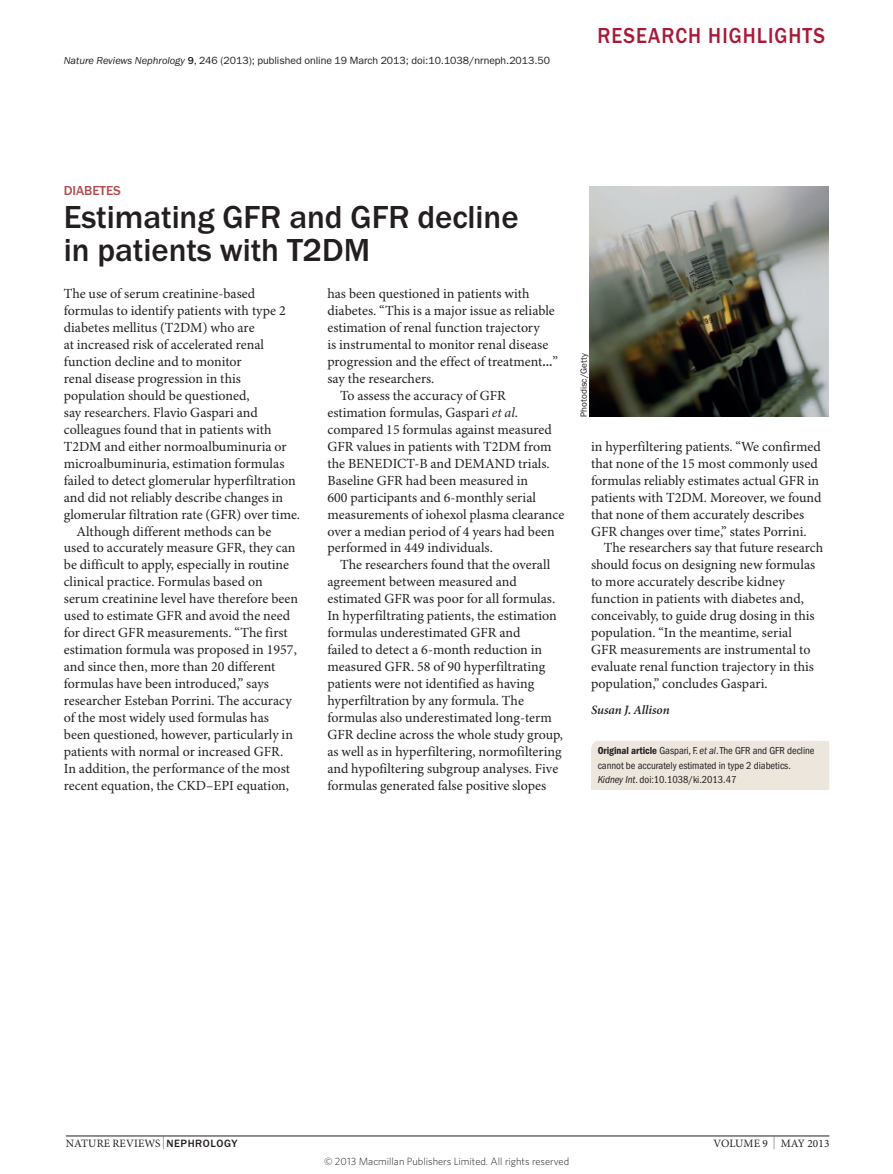
<style>
.page{position:relative;width:893px;height:1174px;background:#fff}
.page>*{position:absolute;margin:0;border:0;box-sizing:border-box;transform-origin:0 0}
.Title{font:500 33px/33px "ITC Franklin Gothic Std";letter-spacing:-.005em;color:#231f20}
.t1{font:500 22.5px "ITC Franklin Gothic Std";letter-spacing:.05em;color:#a71a37;scale:.9 1}
.Body_text{font:13.95px/17px "Minion Pro";color:#231f20}
.Body_first{font:13.95px/17px "Minion Pro";color:#231f20}
.Strapline{font:500 13.5px "ITC Franklin Gothic Std";letter-spacing:-.005em;color:#b44a50}
.Authors{font:italic 600 12.75px "Minion Pro";letter-spacing:-.005em;color:#231f20}
.t2{font:11.25px "Minion Pro";letter-spacing:.01em;color:#231f20}
.References{font:condensed 10.5px/14.2px "ITC Franklin Gothic Std";letter-spacing:-.005em;color:#231f20}
.Citation_line{font:10.5px "ITC Franklin Gothic Std";letter-spacing:-.005em;color:#231f20}
.t3{font:300 10.5px "Whitney";color:#231f20}
.Figure_credit{font:9px "ITC Franklin Gothic Std";color:#231f20}
.s1{font-style:italic}
.s2{font-weight:500}
.s3{font-family:"ITC Franklin Gothic Std";font-weight:500;font-stretch:condensed}
.s4{font-family:"ITC Franklin Gothic Std Dm Cd";font-stretch:normal}
.s5{font-size:12.9px}
.s6{font-family:"ITC Franklin Gothic Std";font-weight:500;font-size:10.95px}
</style>
<div class="page">
<hr style="left:66px;top:1135px;width:763px;height:1px;background:#231f20">
<div style="left:591px;top:741px;width:238px;height:49px;background:#ece6dd"></div>
<img style="left:590px;top:186px;width:239px;height:231px">
<p class="Citation_line" style="left:64px;top:54px;width:488px"><span class="s1">Nature Reviews Nephrology</span> <span class="s2">9</span>, 246 (2013); published online 19 March 2013; doi:10.1038/nrneph.2013.50</p>
<p class="t1" style="left:598px;top:22px;width:254px">RESEARCH HIGHLIGHTS</p>
<p class="Strapline" style="left:64px;top:183px;width:59px">DIABETES</p>
<p class="Title" style="left:64px;top:201px;width:456px">Estimating GFR and GFR decline in patients with T2DM</p>
<p class="Body_text" style="left:327px;top:286px;width:232px">has been questioned in patients with diabetes. “This is a major issue as reliable estimation of renal function trajectory<br>is instrumental to monitor renal disease progression and the effect of treatment<span class="s3">…</span>” say the researchers.</p>
<p class="Body_text" style="left:327px;top:387px;width:238px;text-indent:13px">To assess the accuracy of GFR estimation formulas, Gaspari <span class="s1">et al</span>. compared 15 formulas against measured GFR values in patients with T2DM from the BENEDICT-B and DEMAND trials.<br>Baseline GFR had been measured in<br>600 participants and 6-monthly serial measurements of iohexol plasma clearance over a median period of 4 years had been performed in 449 individuals.</p>
<p class="Body_text" style="left:327px;top:557px;width:237px;text-indent:13px">The researchers found that the overall agreement between measured and estimated GFR was poor for all formulas.<br>In hyperfiltrating patients, the estimation formulas underestimated GFR and<br>failed to detect a 6-month reduction in measured GFR. 58 of 90 hyperfiltrating patients were not identified as having hyperfiltration by any formula. The formulas also underestimated long-term GFR decline across the whole study group, as well as in hyperfiltering, normofiltering and hypofiltering subgroup analyses. Five formulas generated false positive slopes</p>
<p class="Body_first" style="left:64px;top:286px;width:238px">The use of serum creatinine-based formulas to identify patients with type 2 diabetes mellitus (T2DM) who are<br>at increased risk of accelerated renal function decline and to monitor<br>renal disease progression in this population should be questioned,<br>say researchers. Flavio Gaspari and colleagues found that in patients with T2DM and either normoalbuminuria or microalbuminuria, estimation formulas failed to detect glomerular hyperfiltration and did not reliably describe changes in glomerular filtration rate (GFR) over time.</p>
<p class="Body_text" style="left:64px;top:523px;width:236px;text-indent:13px">Although different methods can be used to accurately measure GFR, they can be difficult to apply, especially in routine clinical practice. Formulas based on serum creatinine level have therefore been used to estimate GFR and avoid the need for direct GFR measurements. “The first estimation formula was proposed in 1957, and since then, more than 20 different formulas have been introduced,” says researcher Esteban Porrini. The accuracy of the most widely used formulas has been questioned, however, particularly in patients with normal or increased GFR.<br>In addition, the performance of the most recent equation, the CKD–EPI equation,</p>
<p class="Figure_credit" style="left:578px;top:417px;width:65px;rotate:-90deg">Photodisc/Getty</p>
<p class="Body_text" style="left:591px;top:438px;width:232px">in hyperfiltering patients. “We confirmed that none of the 15 most commonly used formulas reliably estimates actual GFR in patients with T2DM. Moreover, we found that none of them accurately describes GFR changes over time,” states Porrini.</p>
<p class="Body_text" style="left:591px;top:540px;width:234px;text-indent:13px">The researchers say that future research should focus on designing new formulas to more accurately describe kidney function in patients with diabetes and, conceivably, to guide drug dosing in this population. “In the meantime, serial<br>GFR measurements are instrumental to evaluate renal function trajectory in this population,” concludes Gaspari.</p>
<p class="Authors" style="left:591px;top:702px;width:80px">Susan J. Allison</p>
<p class="References" style="left:598px;top:744px;width:218px"><span class="s4">Original article</span> Gaspari, F. <span class="s1">et al</span>. The GFR and GFR decline cannot be accurately estimated in type 2 diabetics.<br><span class="s1">Kidney Int</span>. doi:10.1038/ki.2013.47</p>
<p class="t2" style="left:66px;top:1136px;width:173px">NATURE REVIEWS <span class="s5">|</span> <span class="s6">NEPHROLOGY</span></p>
<p class="t2" style="left:713px;top:1136px;width:117px">VOLUME 9 <span class="s5">|</span> MAY 2013</p>
<p class="t3" style="left:324px;top:1154px;width:247px">© 2013 Macmillan Publishers Limited. All rights reserved</p>
</div>
